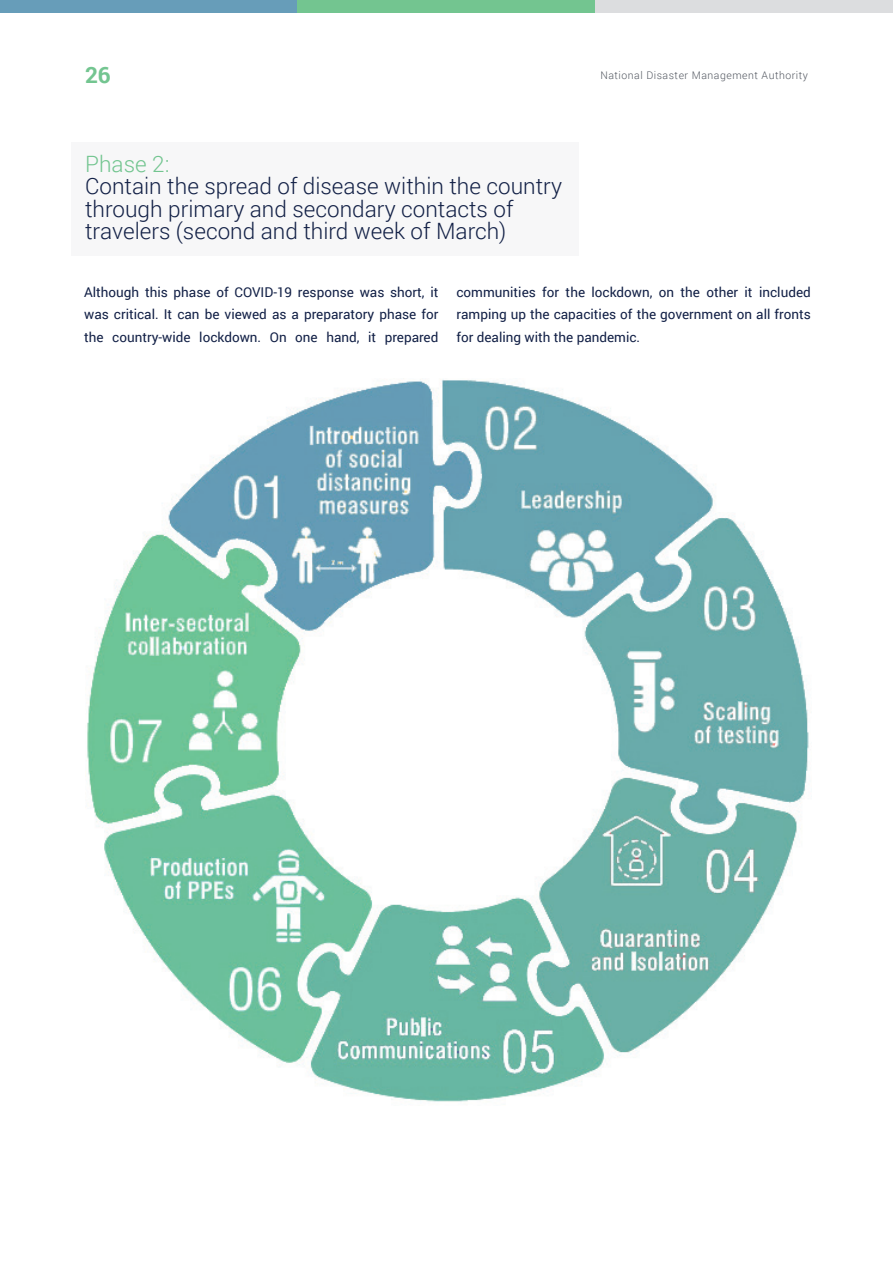
<style>
.page{position:relative;width:893px;height:1263px;background:#fff}
.page>*{position:absolute;margin:0;border:0;box-sizing:border-box;transform-origin:0 0}
.t1{font:300 22.5px/22.5px "Roboto";color:#122046}
.t2{font:300 22.5px "Roboto";color:#73c590}
.t3{font:700 22.5px "Roboto";color:#73c590}
.t4{font:13.5px/22.5px "Roboto";color:#122046;text-align:justify}
.t5{font:300 10.5px "Roboto";letter-spacing:.05em;color:#535861}
</style>
<div class="page">
<div style="left:72px;top:142px;width:507px;height:114px;background:#f7f7f8"></div>
<img style="left:87px;top:379px;width:722px;height:723px">
<div style="left:0;top:0;width:298px;height:13px;background:#679db9"></div>
<div style="left:298px;top:0;width:297px;height:13px;background:#73c590"></div>
<div style="left:595px;top:0;width:298px;height:13px;background:#dcdddf"></div>
<h1 class="t3" style="left:85px;top:59px;width:27px">26</h1>
<p class="t5" style="left:600px;top:68px;width:209px">National Disaster Management Authority</p>
<h1 class="t2" style="left:85px;top:148px;width:86px">Phase 2:</h1>
<h1 class="t1" style="left:85px;top:174px;width:478px">Contain the spread of disease within the country through primary and secondary contacts of travelers (second and third week of March)</h1>
<p class="t4" style="left:84px;top:280px;width:356px">Although this phase of COVID-19 response was short, it was critical. It can be viewed as a preparatory phase for the country-wide lockdown. On one hand, it prepared</p>
<p class="t4" style="left:456px;top:280px;width:356px">communities for the lockdown, on the other it included ramping up the capacities of the government on all fronts for dealing with the pandemic.</p>
</div>
